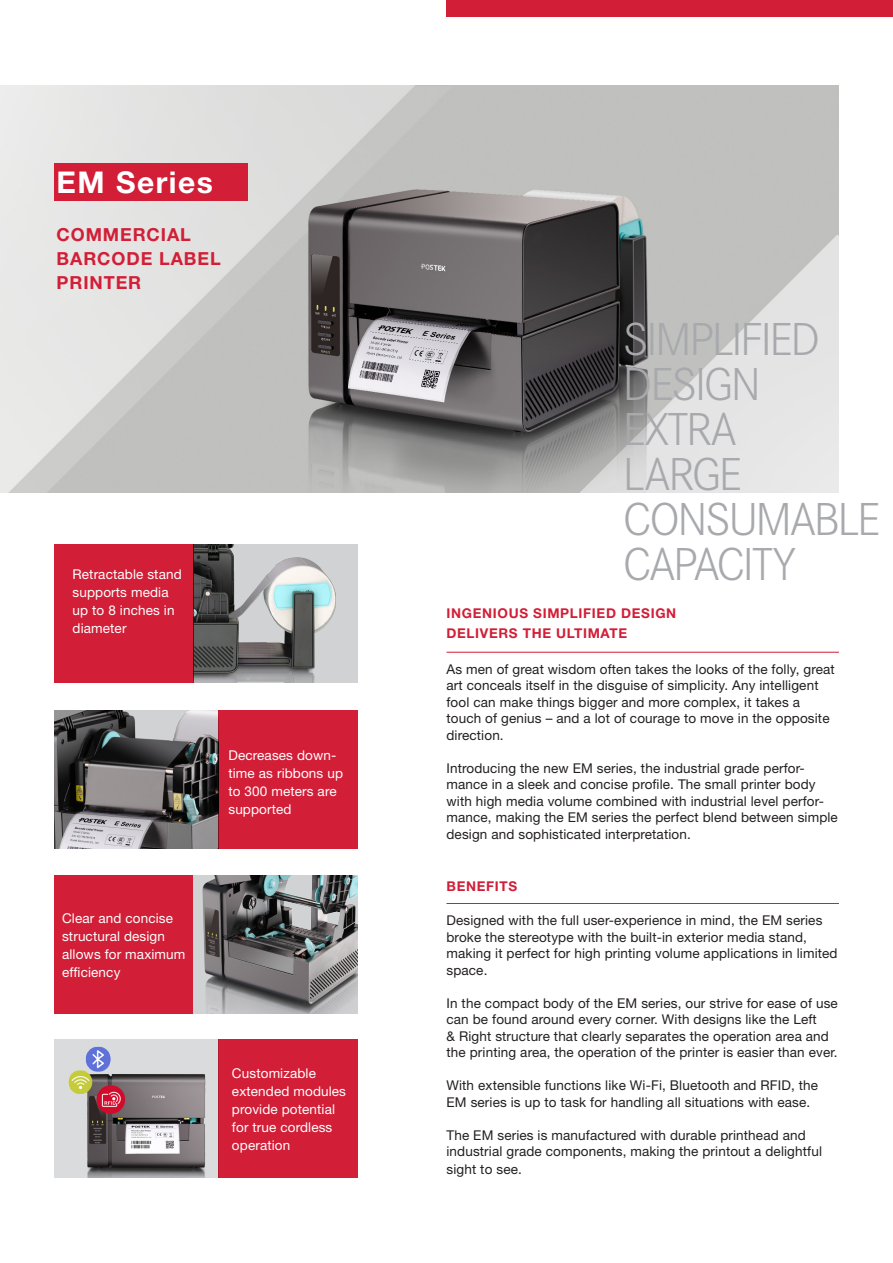
<style>
.page{position:relative;width:893px;height:1263px;background:#fff}
.page>*{position:absolute;margin:0;border:0;box-sizing:border-box;transform-origin:0 0}
.t1{font:300 48px "Corporate S";letter-spacing:-.05em;color:#a8a9ad}
.t2{font:700 30px "Helvetica Neue LT Pro";letter-spacing:.05em;color:#fff}
.t3{font:700 18px "Helvetica Neue LT Pro";letter-spacing:.05em;color:#d21e37}
.t4{font:13.5px/16.5px "Helvetica Neue LT Pro";letter-spacing:.01em;color:#231f20}
.t5{font:13.5px/18px "Helvetica Neue LT Pro";letter-spacing:.01em;color:#fff}
.t6{font:700 13.5px/19.5px "Helvetica Neue LT Pro";letter-spacing:.05em;color:#d21e37}
</style>
<div class="page">
<div style="left:446px;top:0;width:447px;height:17px;background:#d21e37"></div>
<img style="left:0;top:85px;width:839px;height:407px">
<div style="left:54px;top:164px;width:194px;height:37px;background:#d21e37"></div>
<hr style="left:446px;top:652px;width:393px;height:1px;background:#d21e37">
<hr style="left:446px;top:903px;width:393px;height:1px;background:#d21e37">
<div style="left:193px;top:544px;width:164px;height:138px;background:#d1d2d4"></div>
<img style="left:193px;top:875px;width:164px;height:138px">
<div style="left:54px;top:1040px;width:164px;height:138px;background:#dadbdd"></div>
<img style="left:54px;top:710px;width:164px;height:138px">
<img style="left:193px;top:544px;width:143px;height:138px">
<img style="left:68px;top:1046px;width:138px;height:132px">
<div style="left:54px;top:544px;width:139px;height:138px;background:#d21e37"></div>
<div style="left:54px;top:875px;width:139px;height:138px;background:#d21e37"></div>
<div style="left:218px;top:710px;width:139px;height:138px;background:#d21e37"></div>
<div style="left:218px;top:1040px;width:139px;height:138px;background:#d21e37"></div>
<p class="t2" style="left:57px;top:163px;width:158px">EM Series</p>
<p class="t3" style="left:57px;top:223px;width:136px">COMMERCIAL</p>
<p class="t3" style="left:57px;top:247px;width:166px">BARCODE LABEL</p>
<p class="t3" style="left:57px;top:271px;width:86px">PRINTER</p>
<p class="t5" style="left:73px;top:565px;width:111px">Retractable stand supports media up to 8 inches in diameter</p>
<p class="t5" style="left:62px;top:909px;width:125px">Clear and concise structural design allows for maximum efficiency</p>
<p class="t5" style="left:228px;top:746px;width:116px">Decreases down&shy;time as ribbons up to 300 meters are supported</p>
<p class="t5" style="left:232px;top:1064px;width:116px">Customizable extended modules provide potential for true cordless operation</p>
<p class="t1" style="left:623px;top:312px;width:199px">SIMPLIFIED</p>
<p class="t1" style="left:623px;top:357px;width:139px">DESIGN</p>
<p class="t1" style="left:623px;top:402px;width:115px">EXTRA</p>
<p class="t1" style="left:623px;top:447px;width:121px">LARGE</p>
<p class="t1" style="left:623px;top:492px;width:259px">CONSUMABLE</p>
<p class="t1" style="left:623px;top:537px;width:175px">CAPACITY</p>
<p class="t6" style="left:446px;top:603px;width:231px">INGENIOUS SIMPLIFIED DESIGN<br>DELIVERS THE ULTIMATE</p>
<p class="t4" style="left:446px;top:660px;width:390px">As men of great wisdom often takes the looks of the folly, great art conceals itself in the disguise of simplicity. Any intelligent fool can make things bigger and more complex, it takes a touch of genius – and a lot of courage to move in the opposite direction.</p>
<p class="t4" style="left:446px;top:759px;width:393px">Introducing the new EM series, the industrial grade perfor&shy;mance in a sleek and concise profile. The small printer body with high media volume combined with industrial level perfor&shy;mance, making the EM series the perfect blend between simple design and sophisticated interpretation.</p>
<p class="t6" style="left:446px;top:876px;width:72px">BENEFITS</p>
<p class="t4" style="left:446px;top:912px;width:393px">Designed with the full user-experience in mind, the EM series broke the stereotype with the built-in exterior media stand, making it perfect for high printing volume applications in limited space.</p>
<p class="t4" style="left:446px;top:994px;width:393px">In the compact body of the EM series, our strive for ease of use can be found around every corner. With designs like the Left<br>&amp; Right structure that clearly separates the operation area and the printing area, the operation of the printer is easier than ever.</p>
<p class="t4" style="left:446px;top:1077px;width:373px">With extensible functions like Wi-Fi, Bluetooth and RFID, the<br>EM series is up to task for handling all situations with ease.</p>
<p class="t4" style="left:446px;top:1126px;width:377px">The EM series is manufactured with durable printhead and industrial grade components, making the printout a delightful</p>
<p class="t4" style="left:446px;top:1161px;width:77px">sight to see.</p>
</div>
